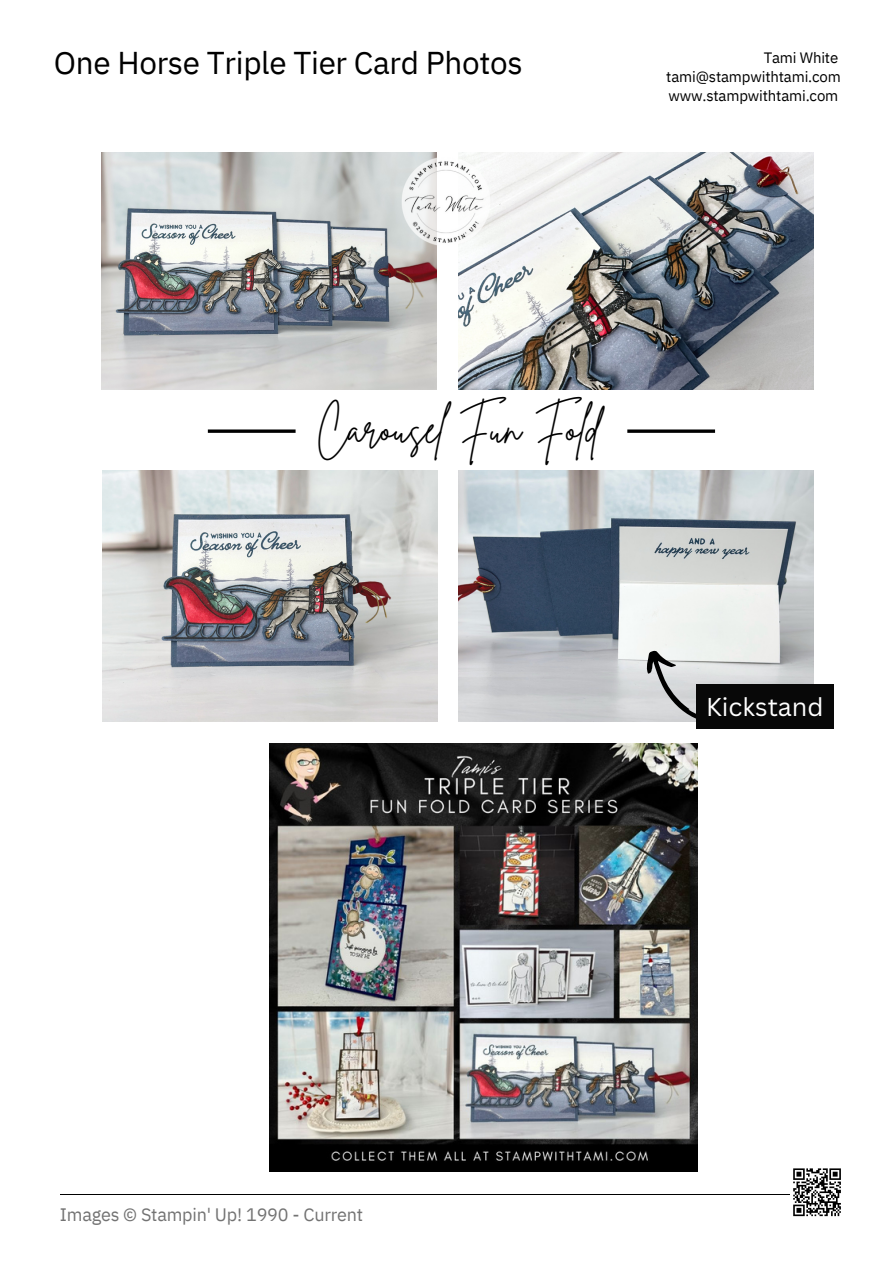
<style>
.page{position:relative;width:893px;height:1264px;background:#fff}
.page>*{position:absolute;margin:0;border:0;box-sizing:border-box;transform-origin:0 0}
.t1{font:42px "Brittany Signature";color:#000}
.t2{font:31.5px "IBM Plex Sans";letter-spacing:-.01em;color:#000}
.t3{font:25.05px "Canva Sans";color:#fff}
.t4{font:18px "IBM Plex Sans";letter-spacing:-.01em;color:#737373}
.t5{font:15px/19px "IBM Plex Sans";letter-spacing:-.01em;color:#000}
</style>
<div class="page">
<img style="left:102px;top:152px;width:335px;height:237px">
<img style="left:102px;top:470px;width:335px;height:251px">
<img style="left:458px;top:152px;width:355px;height:237px">
<img style="left:458px;top:470px;width:355px;height:251px">
<svg style="left:208px;top:429px;width:87px;height:4px"></svg>
<svg style="left:627px;top:429px;width:88px;height:4px"></svg>
<img style="left:377px;top:152px;width:137px;height:118px">
<img style="left:269px;top:743px;width:428px;height:424px">
<div style="left:789px;top:1165px;width:55px;height:54px;background:linear-gradient(to right,#fff,#fff)"></div>
<svg style="left:60px;top:1167px;width:783px;height:49px"></svg>
<svg style="left:635px;top:644px;width:100px;height:78px;background:#cacccc"></svg>
<div style="left:696px;top:684px;width:137px;height:45px;background:#080808"></div>
<p class="t2" style="left:54px;top:42px;width:470px">One Horse Triple Tier Card Photos</p>
<p class="t5" style="left:666px;top:48px;width:176px;text-indent:97px">Tami White tami@stampwithtami.com www.stampwithtami.com</p>
<p class="t1" style="left:316px;top:401px;width:285px">Carousel Fun Fold</p>
<p class="t3" style="left:706px;top:689px;width:119px">Kickstand</p>
<p class="t4" style="left:60px;top:1202px;width:305px">Images © Stampin' Up! 1990 - Current</p>
</div>
